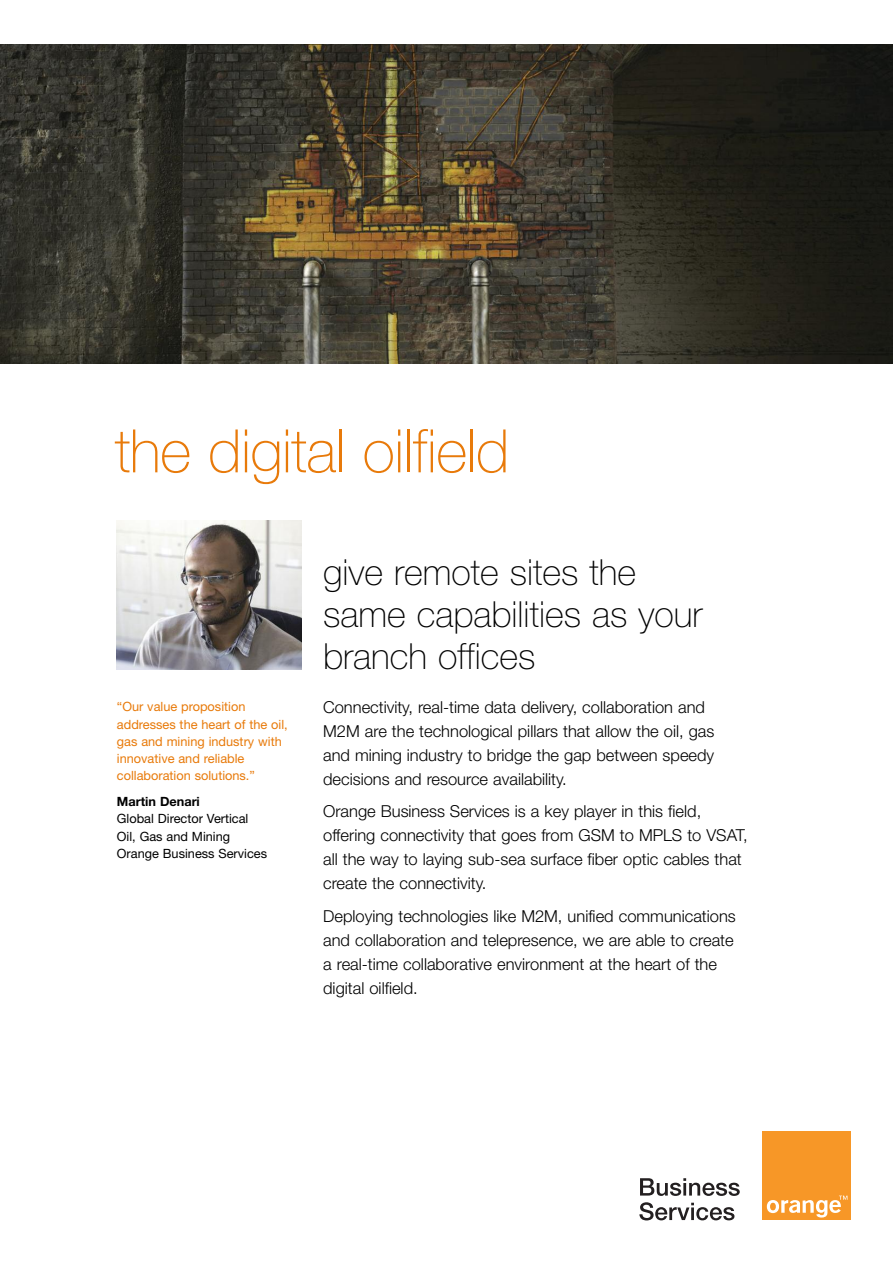
<style>
.page{position:relative;width:893px;height:1263px;background:#fff}
.page>*{position:absolute;margin:0;border:0;box-sizing:border-box;transform-origin:0 0}
.t1{font:100 60px "Helvetica Neue LT";letter-spacing:-.01em;color:#e87a0a}
.t2{font:100 36px/42px "Helvetica Neue LT";color:#000}
.t3{font:300 16.5px/24px "Helvetica Neue LT";color:#000}
.t4{font:12.75px/17.2px "Helvetica Neue LT";color:#e87a0a}
.t5{font:12.75px/17.2px "Helvetica Neue LT";color:#000}
.t6{font:700 12.75px "Helvetica Neue LT";color:#000}
</style>
<div class="page">
<img style="left:0;top:45px;width:893px;height:319px">
<img style="left:117px;top:520px;width:185px;height:149px">
<svg style="left:639px;top:1202px;width:95px;height:18px"></svg>
<div style="left:762px;top:1131px;width:89px;height:89px;background:#f79727"></div>
<svg style="left:767px;top:1195px;width:80px;height:22px"></svg>
<svg style="left:640px;top:1178px;width:100px;height:18px"></svg>
<h1 class="t1" style="left:115px;top:429px;width:396px">the digital oilfield</h1>
<p class="t4" style="left:117px;top:699px;width:172px">“Our value proposition addresses the heart of the oil, gas and mining industry with innovative and reliable collaboration solutions.”</p>
<p class="t6" style="left:117px;top:797px;width:84px">Martin Denari</p>
<p class="t5" style="left:117px;top:811px;width:152px">Global Director Vertical<br>Oil, Gas and Mining<br>Orange Business Services</p>
<h2 class="t2" style="left:323px;top:555px;width:381px">give remote sites the same capabilities as your branch offices</h2>
<p class="t3" style="left:323px;top:696px;width:393px">Connectivity, real-time data delivery, collaboration and M2M are the technological pillars that allow the oil, gas and mining industry to bridge the gap between speedy decisions and resource availability.</p>
<p class="t3" style="left:323px;top:801px;width:426px">Orange Business Services is a key player in this field, offering connectivity that goes from GSM to MPLS to VSAT, all the way to laying sub-sea surface fiber optic cables that create the connectivity.</p>
<p class="t3" style="left:323px;top:905px;width:414px">Deploying technologies like M2M, unified communications and collaboration and telepresence, we are able to create a real-time collaborative environment at the heart of the digital oilfield.</p>
</div>
